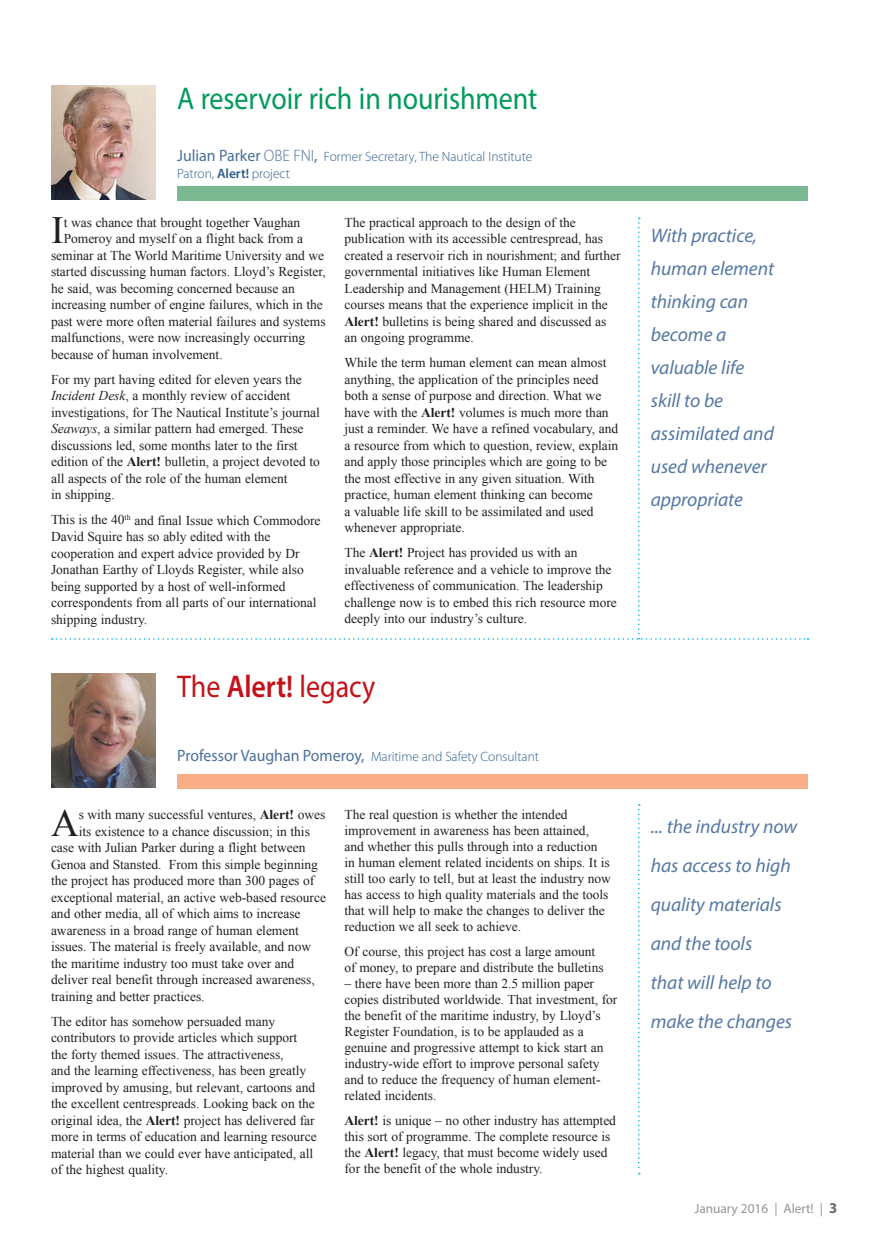
<style>
.page{position:relative;width:872px;height:1246px;background:#fff}
.page>*{position:absolute;margin:0;border:0;box-sizing:border-box;transform-origin:0 0}
.t1{font:38.4px "Times New Roman";color:#231f20}
.t2{font:31.5px "Myriad Pro";letter-spacing:-.005em;color:#009a5a;scale:.89 1}
.t3{font:31.5px "Myriad Pro";letter-spacing:-.005em;color:#c4121a;scale:.89 1}
.t4{font:italic 19.5px/33px "Myriad Pro";letter-spacing:-.005em;color:#5578a3}
.t5{font:13.5px/16.5px "Times New Roman";letter-spacing:-.005em;color:#231f20}
.t6{font:300 13.5px/16.5px "Myriad Pro";letter-spacing:-.005em;color:#2e5e8e}
.t7{font:13.5px "Myriad Pro";letter-spacing:-.005em;color:#939598}
.s1{font-weight:400;font-size:16.5px;color:#496f9c}
.s2{font-size:16.5px;color:#496f9c}
.s3{font-weight:600}
.s4{font-style:italic}
.s5{font-weight:700}
.s6{font-weight:700;font-size:15px;color:#6c6d70}
</style>
<div class="page">
<svg style="left:638px;top:804px;width:2px;height:370px"></svg>
<img style="left:51px;top:86px;width:104px;height:114px">
<img style="left:51px;top:673px;width:104px;height:115px">
<div style="left:177px;top:187px;width:631px;height:14px;background:#7ab892"></div>
<div style="left:177px;top:774px;width:631px;height:15px;background:#f9ae87"></div>
<h2 class="t2" style="left:177px;top:79px;width:406px">A reservoir rich in nourishment</h2>
<p class="t6" style="left:177px;top:148px;width:357px"><span class="s1">Julian Parker</span> <span class="s2">OBE FNI</span><span class="s1">,</span> Former Secretary, The Nautical Institute<br>Patron, <span class="s3">Alert!</span> project</p>
<h1 class="t1" style="left:51px;top:205px;width:14px">I</h1>
<p class="t5" style="left:64px;top:214px;width:238px">t was chance that brought together Vaughan</p>
<p class="t5" style="left:64px;top:230px;width:241px">Pomeroy and myself on a flight back from a</p>
<p class="t5" style="left:51px;top:247px;width:275px">seminar at The World Maritime University and we</p>
<p class="t5" style="left:51px;top:263px;width:276px">started discussing human factors. Lloyd’s Register,</p>
<p class="t5" style="left:51px;top:280px;width:245px">he said, was becoming concerned because an</p>
<p class="t5" style="left:51px;top:296px;width:273px">increasing number of engine failures, which in the</p>
<p class="t5" style="left:51px;top:313px;width:276px">past were more often material failures and systems</p>
<p class="t5" style="left:51px;top:329px;width:256px">malfunctions, were now increasingly occurring</p>
<p class="t5" style="left:51px;top:346px;width:173px">because of human involvement.</p>
<p class="t5" style="left:51px;top:371px;width:270px">For my part having edited for eleven years the <span class="s4">Incident Desk</span>, a monthly review of accident investigations, for The Nautical Institute’s journal <span class="s4">Seaways</span>, a similar pattern had emerged. These discussions led, some months later to the first edition of the <span class="s5">Alert!</span> bulletin, a project devoted to all aspects of the role of the human element<br>in shipping.</p>
<p class="t5" style="left:51px;top:511px;width:271px">This is the 40<sup>th</sup> and final Issue which Commodore David Squire has so ably edited with the cooperation and expert advice provided by Dr Jonathan Earthy of Lloyds Register, while also being supported by a host of well-informed correspondents from all parts of our international shipping industry.</p>
<p class="t5" style="left:344px;top:214px;width:277px">The practical approach to the design of the publication with its accessible centrespread, has created a reservoir rich in nourishment; and further governmental initiatives like Human Element Leadership and Management (HELM) Training courses means that the experience implicit in the <span class="s5">Alert!</span> bulletins is being shared and discussed as an ongoing programme.</p>
<p class="t5" style="left:344px;top:354px;width:275px">While the term human element can mean almost anything, the application of the principles need both a sense of purpose and direction. What we have with the <span class="s5">Alert!</span> volumes is much more than just a reminder. We have a refined vocabulary, and a resource from which to question, review, explain and apply those principles which are going to be the most effective in any given situation. With practice, human element thinking can become<br>a valuable life skill to be assimilated and used whenever appropriate.</p>
<p class="t5" style="left:344px;top:544px;width:274px">The <span class="s5">Alert!</span> Project has provided us with an invaluable reference and a vehicle to improve the effectiveness of communication. The leadership challenge now is to embed this rich resource more deeply into our industry’s culture.</p>
<h2 class="t3" style="left:177px;top:667px;width:224px">The <span class="s3">Alert!</span> legacy</h2>
<p class="t6" style="left:177px;top:748px;width:363px"><span class="s1">Professor Vaughan Pomeroy,</span> Maritime and Safety Consultant</p>
<h1 class="t1" style="left:51px;top:797px;width:29px">A</h1>
<p class="t5" style="left:79px;top:806px;width:248px">s with many successful ventures, <span class="s5">Alert!</span> owes</p>
<p class="t5" style="left:79px;top:822px;width:233px">its existence to a chance discussion; in this</p>
<p class="t5" style="left:51px;top:839px;width:256px">case with Julian Parker during a flight between</p>
<p class="t5" style="left:51px;top:855px;width:268px">Genoa and Stansted. From this simple beginning</p>
<p class="t5" style="left:51px;top:872px;width:265px">the project has produced more than 300 pages of</p>
<p class="t5" style="left:51px;top:888px;width:276px">exceptional material, an active web-based resource</p>
<p class="t5" style="left:51px;top:905px;width:251px">and other media, all of which aims to increase</p>
<p class="t5" style="left:51px;top:921px;width:249px">awareness in a broad range of human element</p>
<p class="t5" style="left:51px;top:938px;width:261px">issues. The material is freely available, and now</p>
<p class="t5" style="left:51px;top:954px;width:245px">the maritime industry too must take over and</p>
<p class="t5" style="left:51px;top:971px;width:265px">deliver real benefit through increased awareness,</p>
<p class="t5" style="left:51px;top:987px;width:155px">training and better practices.</p>
<p class="t5" style="left:51px;top:1012px;width:267px">The editor has somehow persuaded many contributors to provide articles which support the forty themed issues. The attractiveness,<br>and the learning effectiveness, has been greatly improved by amusing, but relevant, cartoons and the excellent centrespreads. Looking back on the original idea, the <span class="s5">Alert!</span> project has delivered far more in terms of education and learning resource material than we could ever have anticipated, all of the highest quality.</p>
<p class="t5" style="left:344px;top:806px;width:268px;line-height:16px">The real question is whether the intended improvement in awareness has been attained, and whether this pulls through into a reduction in human element related incidents on ships. It is still too early to tell, but at least the industry now has access to high quality materials and the tools that will help to make the changes to deliver the reduction we all seek to achieve.</p>
<p class="t5" style="left:344px;top:943px;width:261px;line-height:16px">Of course, this project has cost a large amount of money, to prepare and distribute the bulletins</p>
<p class="t5" style="left:344px;top:975px;width:274px;line-height:16px">– there have been more than 2.5 million paper copies distributed worldwide. That investment, for the benefit of the maritime industry, by Lloyd’s Register Foundation, is to be applauded as a genuine and progressive attempt to kick start an industry-wide effort to improve personal safety and to reduce the frequency of human element&shy;related incidents.</p>
<p class="t5" style="left:344px;top:1112px;width:273px;line-height:16px"><span class="s5">Alert!</span> is unique – no other industry has attempted this sort of programme. The complete resource is the <span class="s5">Alert!</span> legacy, that must become widely used for the benefit of the whole industry.</p>
<h3 class="t4" style="left:651px;top:219px;width:125px">With practice, human element thinking can become a valuable life skill to be assimilated and used whenever appropriate</h3>
<h3 class="t4" style="left:651px;top:807px;width:148px;line-height:39px">... the industry now has access to high quality materials and the tools<br>that will help to make the changes</h3>
<p class="t7" style="left:694px;top:1200px;width:144px">January 2016 | Alert! | <span class="s6">3</span></p>
</div>
